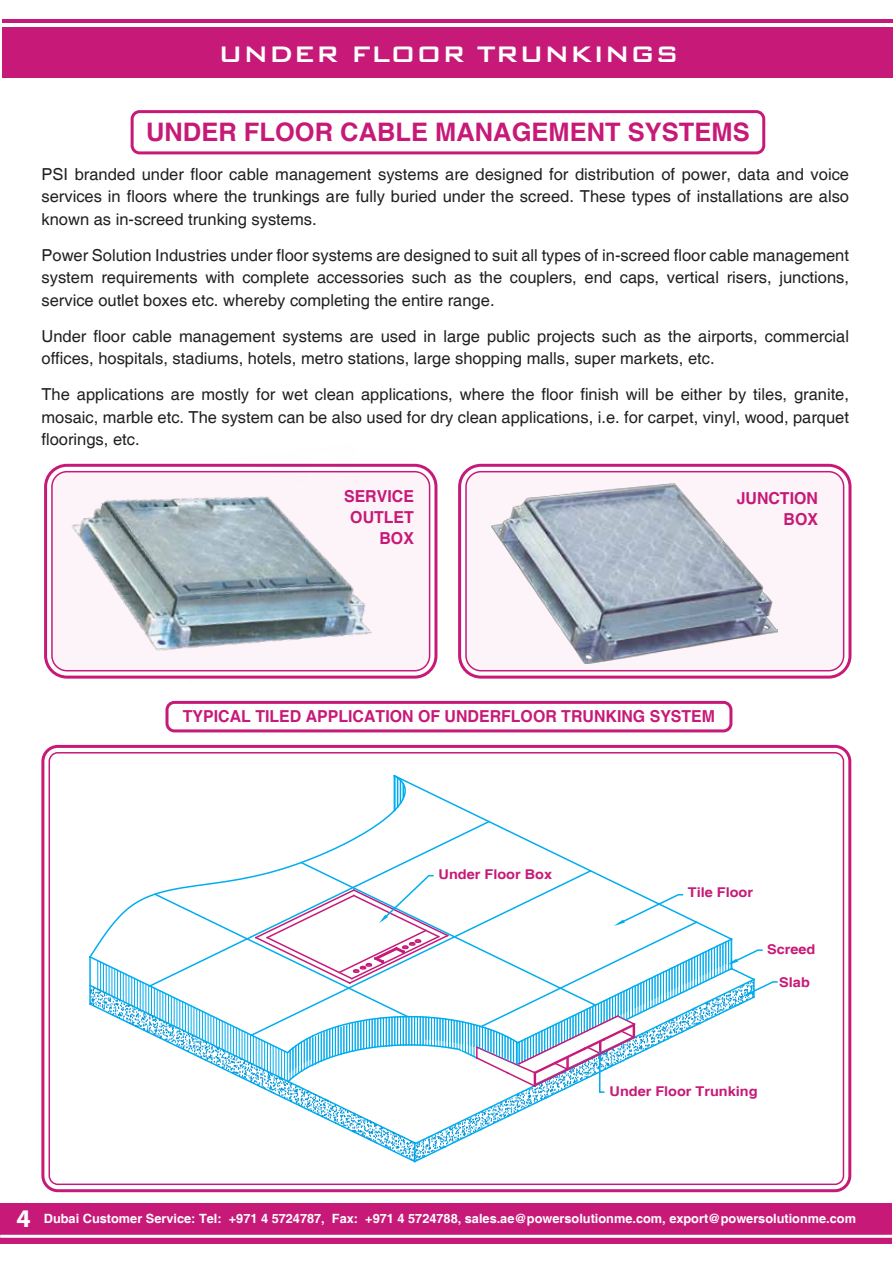
<style>
.page{position:relative;width:893px;height:1263px;background:#fff}
.page>*{position:absolute;margin:0;border:0;box-sizing:border-box;transform-origin:0 0}
.t1{font:500 30px "Bank Gothic BT";color:#fff}
.t2{font:700 25.5px "Helvetica";color:#c71a78}
.t3{font:16.5px/22.5px "Helvetica";color:#221f20;text-align:justify}
.t4{font:700 16.5px/21px "Helvetica";color:#c71a78;text-align:right;scale:.96 1}
.t5{font:700 13.5px "Helvetica";color:#c71a78;scale:1.07 1}
.t6{font:700 12.75px "Helvetica";color:#fff}
.s1{font-family:"Myriad";font-size:25.5px}
</style>
<div class="page">
<div style="left:2px;top:27px;width:891px;height:51px;background:#c71a78"></div>
<div style="left:0;top:1203px;width:892px;height:41px;background:#c71a78"></div>
<hr style="left:2px;top:19px;width:891px;height:3px;background:#c71a78">
<hr style="left:0;top:1235px;width:892px;height:3px;background:#fff">
<div style="left:131px;top:110px;width:634px;height:44px;border:3px solid #c71a78;border-radius:8px"></div>
<div style="left:165px;top:701px;width:567px;height:31px;border:3px solid #c71a78;border-radius:8px"></div>
<div style="left:44px;top:464px;width:393px;height:215px;border:3px solid #c71a78;border-radius:21px"></div>
<div style="left:52px;top:472px;width:378px;height:199px;background:#fcf4f8;border-radius:15px"></div>
<div style="left:458px;top:464px;width:393px;height:215px;border:3px solid #c71a78;border-radius:21px"></div>
<div style="left:466px;top:472px;width:378px;height:199px;background:#fcf4f8;border-radius:15px"></div>
<div style="left:465px;top:471px;width:379px;height:200px;border:2px solid #c71a78;border-radius:15px"></div>
<svg style="left:407px;top:781px;width:163px;height:79px"></svg>
<svg style="left:407px;top:820px;width:84px;height:40px"></svg>
<svg style="left:306px;top:774px;width:101px;height:86px"></svg>
<hr style="left:394px;top:776px;width:1px;height:35px;background:#00adef">
<hr style="left:394px;top:776px;width:2px;height:34px;background:#00adef">
<svg style="left:397px;top:778px;width:7px;height:29px"></svg>
<div style="left:41px;top:745px;width:810px;height:447px;border:3px solid #c71a78;border-radius:15px"></div>
<svg style="left:89px;top:860px;width:689px;height:302px"></svg>
<div style="left:49px;top:752px;width:795px;height:433px;border:2px solid #c71a78;border-radius:9px"></div>
<img style="left:59px;top:463px;width:325px;height:216px">
<img style="left:491px;top:484px;width:287px;height:179px">
<h1 class="t1" style="left:218px;top:38px;width:462px">UNDER FLOOR TRUNKINGS</h1>
<h2 class="t2" style="left:146px;top:116px;width:605px">UNDER FLOOR CABLE MANAGEMENT SYSTEMS</h2>
<p class="t3" style="left:42px;top:163px;width:809px">PSI branded under floor cable management systems are designed for distribution of power, data and voice services in floors where the trunkings are fully buried under the screed. These types of installations are also known as in-screed trunking systems.</p>
<p class="t3" style="left:42px;top:244px;width:809px">Power Solution Industries under floor systems are designed to suit all types of in-screed floor cable management system requirements with complete accessories such as the couplers, end caps, vertical risers, junctions, service outlet boxes etc. whereby completing the entire range.</p>
<p class="t3" style="left:42px;top:325px;width:809px">Under floor cable management systems are used in large public projects such as the airports, commercial offices, hospitals, stadiums, hotels, metro stations, large shopping malls, super markets, etc.</p>
<p class="t3" style="left:42px;top:384px;width:809px">The applications are mostly for wet clean applications, where the floor finish will be either by tiles, granite, mosaic, marble etc. The system can be also used for dry clean applications, i.e. for carpet, vinyl, wood, parquet floorings, etc.</p>
<p class="t4" style="left:344px;top:486px;width:74px">SERVICE<br>OUTLET<br>BOX</p>
<p class="t4" style="left:737px;top:488px;width:86px">JUNCTION<br>BOX</p>
<p class="t4" style="left:183px;top:707px;width:556px">TYPICAL TILED APPLICATION OF UNDERFLOOR TRUNKING SYSTEM</p>
<p class="t5" style="left:439px;top:866px;width:108px">Under Floor Box</p>
<p class="t5" style="left:688px;top:884px;width:62px">Tile Floor</p>
<p class="t5" style="left:767px;top:941px;width:47px">Screed</p>
<p class="t5" style="left:779px;top:974px;width:30px">Slab</p>
<p class="t5" style="left:609px;top:1083px;width:140px">Under Floor Trunking</p>
<p class="t6" style="left:17px;top:1211px;width:841px"><span class="s1">4</span> Dubai Customer Service: Tel: +971 4 5724787, Fax: +971 4 5724788, sales.ae@powersolutionme.com, export@powersolutionme.com</p>
</div>
